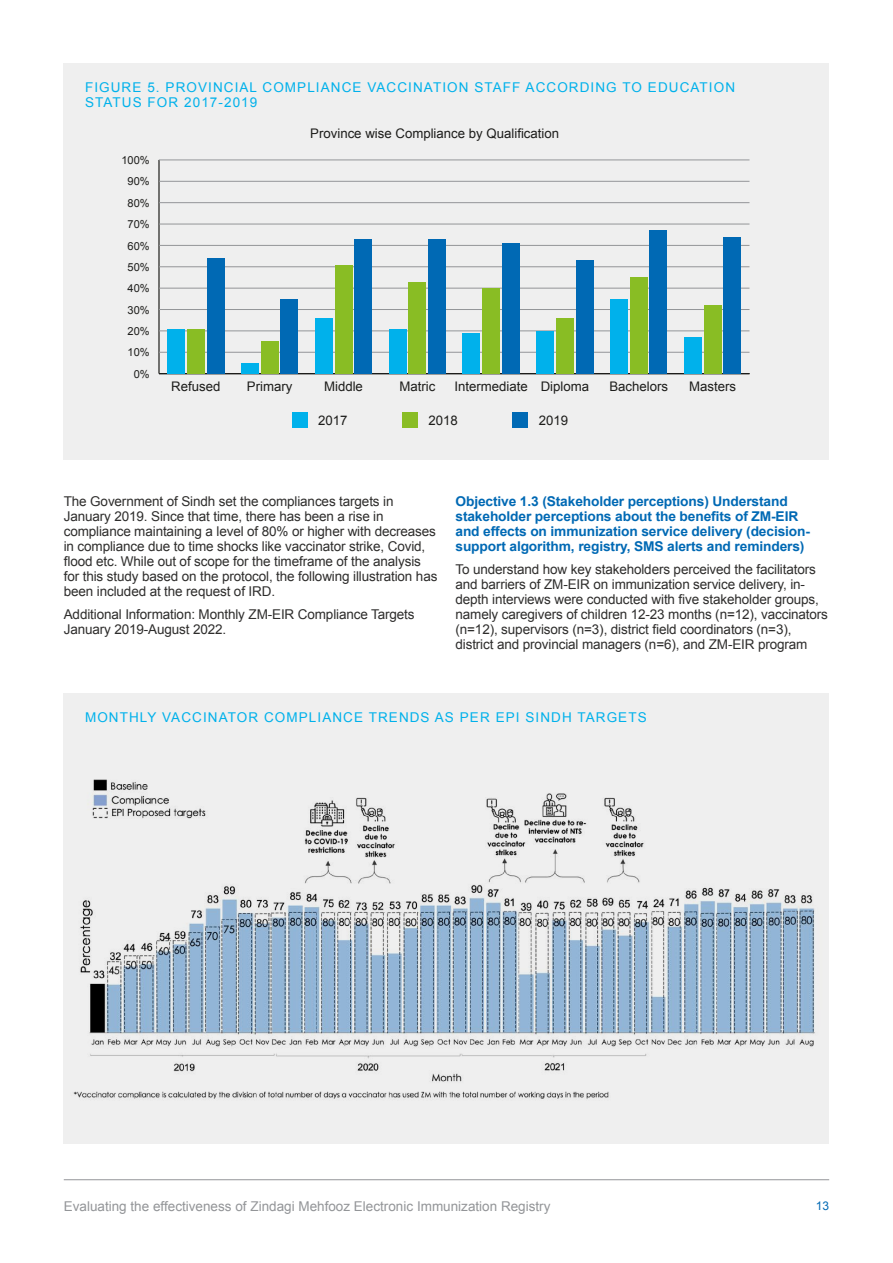
<style>
.page{position:relative;width:893px;height:1263px;background:#fff}
.page>*{position:absolute;margin:0;border:0;box-sizing:border-box;transform-origin:0 0}
.t1{font:13.5px/15px "Arial";letter-spacing:-.01em;color:#2e2d2c}
.t2{font:700 13.5px/15px "Arial";letter-spacing:-.01em;color:#0069b4}
.t3{font:13.5px/15px "Arial";letter-spacing:.08em;color:#00b1eb}
.t4{font:13.5px "Arial";color:#939598}
.t5{font:13.2px "Arial";color:#1d1d1b}
.t6{font:12px "Arial";color:#0069b4}
.t7{font:11.1px "Arial";color:#1d1d1b}
</style>
<div class="page">
<hr style="left:64px;top:1179px;width:765px;height:1px;background:#939598">
<div style="left:64px;top:64px;width:765px;height:396px;background:#efefef"></div>
<div style="left:64px;top:694px;width:765px;height:450px;background:#efefef"></div>
<hr style="left:158px;top:160px;width:2px;height:214px;background:#1d1d1b">
<hr style="left:159px;top:373px;width:590px;height:1px;background:#1d1d1b">
<hr style="left:159px;top:352px;width:590px;height:1px;background:#939598">
<hr style="left:159px;top:331px;width:590px;height:1px;background:#939598">
<hr style="left:159px;top:309px;width:590px;height:1px;background:#939598">
<hr style="left:159px;top:288px;width:590px;height:1px;background:#939598">
<hr style="left:159px;top:266px;width:590px;height:1px;background:#939598">
<hr style="left:159px;top:245px;width:590px;height:1px;background:#939598">
<hr style="left:159px;top:224px;width:590px;height:1px;background:#939598">
<hr style="left:159px;top:202px;width:590px;height:1px;background:#939598">
<hr style="left:159px;top:181px;width:590px;height:1px;background:#939598">
<hr style="left:159px;top:160px;width:590px;height:1px;background:#939598">
<div style="left:207px;top:258px;width:17px;height:116px;background:#0069b4"></div>
<div style="left:281px;top:299px;width:17px;height:75px;background:#0069b4"></div>
<div style="left:354px;top:239px;width:18px;height:135px;background:#0069b4"></div>
<div style="left:428px;top:239px;width:18px;height:135px;background:#0069b4"></div>
<div style="left:502px;top:243px;width:18px;height:131px;background:#0069b4"></div>
<div style="left:576px;top:260px;width:17px;height:114px;background:#0069b4"></div>
<div style="left:650px;top:230px;width:17px;height:144px;background:#0069b4"></div>
<div style="left:723px;top:237px;width:18px;height:137px;background:#0069b4"></div>
<div style="left:187px;top:329px;width:18px;height:45px;background:#89bd24"></div>
<div style="left:261px;top:342px;width:18px;height:32px;background:#89bd24"></div>
<div style="left:335px;top:265px;width:17px;height:109px;background:#89bd24"></div>
<div style="left:408px;top:282px;width:18px;height:92px;background:#89bd24"></div>
<div style="left:482px;top:288px;width:18px;height:86px;background:#89bd24"></div>
<div style="left:556px;top:318px;width:18px;height:56px;background:#89bd24"></div>
<div style="left:630px;top:277px;width:18px;height:97px;background:#89bd24"></div>
<div style="left:704px;top:305px;width:17px;height:69px;background:#89bd24"></div>
<div style="left:167px;top:329px;width:18px;height:45px;background:#00b1eb"></div>
<div style="left:241px;top:363px;width:18px;height:11px;background:#00b1eb"></div>
<div style="left:315px;top:318px;width:18px;height:56px;background:#00b1eb"></div>
<div style="left:389px;top:329px;width:17px;height:45px;background:#00b1eb"></div>
<div style="left:463px;top:333px;width:17px;height:41px;background:#00b1eb"></div>
<div style="left:536px;top:331px;width:18px;height:43px;background:#00b1eb"></div>
<div style="left:610px;top:299px;width:18px;height:75px;background:#00b1eb"></div>
<div style="left:684px;top:337px;width:18px;height:37px;background:#00b1eb"></div>
<div style="left:292px;top:412px;width:16px;height:16px;background:#00b1eb"></div>
<div style="left:402px;top:412px;width:16px;height:16px;background:#89bd24"></div>
<div style="left:512px;top:412px;width:16px;height:16px;background:#0069b4"></div>
<img style="left:73px;top:779px;width:742px;height:320px">
<p class="t3" style="left:85px;top:80px;width:652px">FIGURE 5. PROVINCIAL COMPLIANCE VACCINATION STAFF ACCORDING TO EDUCATION<br>STATUS FOR 2017-2019</p>
<p class="t7" style="left:121px;top:153px;width:30px">100%</p>
<p class="t7" style="left:128px;top:174px;width:24px">90%</p>
<p class="t7" style="left:128px;top:196px;width:24px">80%</p>
<p class="t7" style="left:128px;top:217px;width:24px">70%</p>
<p class="t7" style="left:128px;top:238px;width:24px">60%</p>
<p class="t7" style="left:128px;top:260px;width:24px">50%</p>
<p class="t7" style="left:128px;top:281px;width:24px">40%</p>
<p class="t7" style="left:128px;top:302px;width:24px">30%</p>
<p class="t7" style="left:128px;top:324px;width:24px">20%</p>
<p class="t7" style="left:128px;top:345px;width:24px">10%</p>
<p class="t7" style="left:134px;top:367px;width:17px">0%</p>
<p class="t5" style="left:310px;top:124px;width:250px">Province wise Compliance by Qualification</p>
<p class="t5" style="left:171px;top:378px;width:51px">Refused</p>
<p class="t5" style="left:247px;top:378px;width:47px">Primary</p>
<p class="t5" style="left:324px;top:378px;width:40px">Middle</p>
<p class="t5" style="left:399px;top:378px;width:37px">Matric</p>
<p class="t5" style="left:454px;top:378px;width:136px">Intermediate Diploma</p>
<p class="t5" style="left:609px;top:378px;width:60px">Bachelors</p>
<p class="t5" style="left:689px;top:378px;width:48px">Masters</p>
<p class="t5" style="left:318px;top:412px;width:31px">2017</p>
<p class="t5" style="left:428px;top:412px;width:31px">2018</p>
<p class="t5" style="left:539px;top:412px;width:31px">2019</p>
<p class="t1" style="left:64px;top:494px;width:375px">The Government of Sindh set the compliances targets in January 2019. Since that time, there has been a rise in compliance maintaining a level of 80% or higher with decreases in compliance due to time shocks like vaccinator strike, Covid, flood etc. While out of scope for the timeframe of the analysis for this study based on the protocol, the following illustration has been included at the request of IRD.</p>
<p class="t1" style="left:64px;top:607px;width:352px">Additional Information: Monthly ZM-EIR Compliance Targets<br>January 2019-August 2022.</p>
<p class="t2" style="left:455px;top:494px;width:356px">Objective 1.3 (Stakeholder perceptions) Understand stakeholder perceptions about the benefits of ZM-EIR and effects on immunization service delivery (decision&shy;support algorithm, registry, SMS alerts and reminders)</p>
<p class="t1" style="left:455px;top:562px;width:374px">To understand how key stakeholders perceived the facilitators and barriers of ZM-EIR on immunization service delivery, in&shy;depth interviews were conducted with five stakeholder groups, namely caregivers of children 12-23 months (n=12), vaccinators (n=12), supervisors (n=3), district field coordinators (n=3), district and provincial managers (n=6), and ZM-EIR program</p>
<p class="t3" style="left:85px;top:710px;width:563px">MONTHLY VACCINATOR COMPLIANCE TRENDS AS PER EPI SINDH TARGETS</p>
<p class="t4" style="left:64px;top:1197px;width:488px">Evaluating the effectiveness of Zindagi Mehfooz Electronic Immunization Registry</p>
<p class="t6" style="left:816px;top:1197px;width:15px">13</p>
</div>
